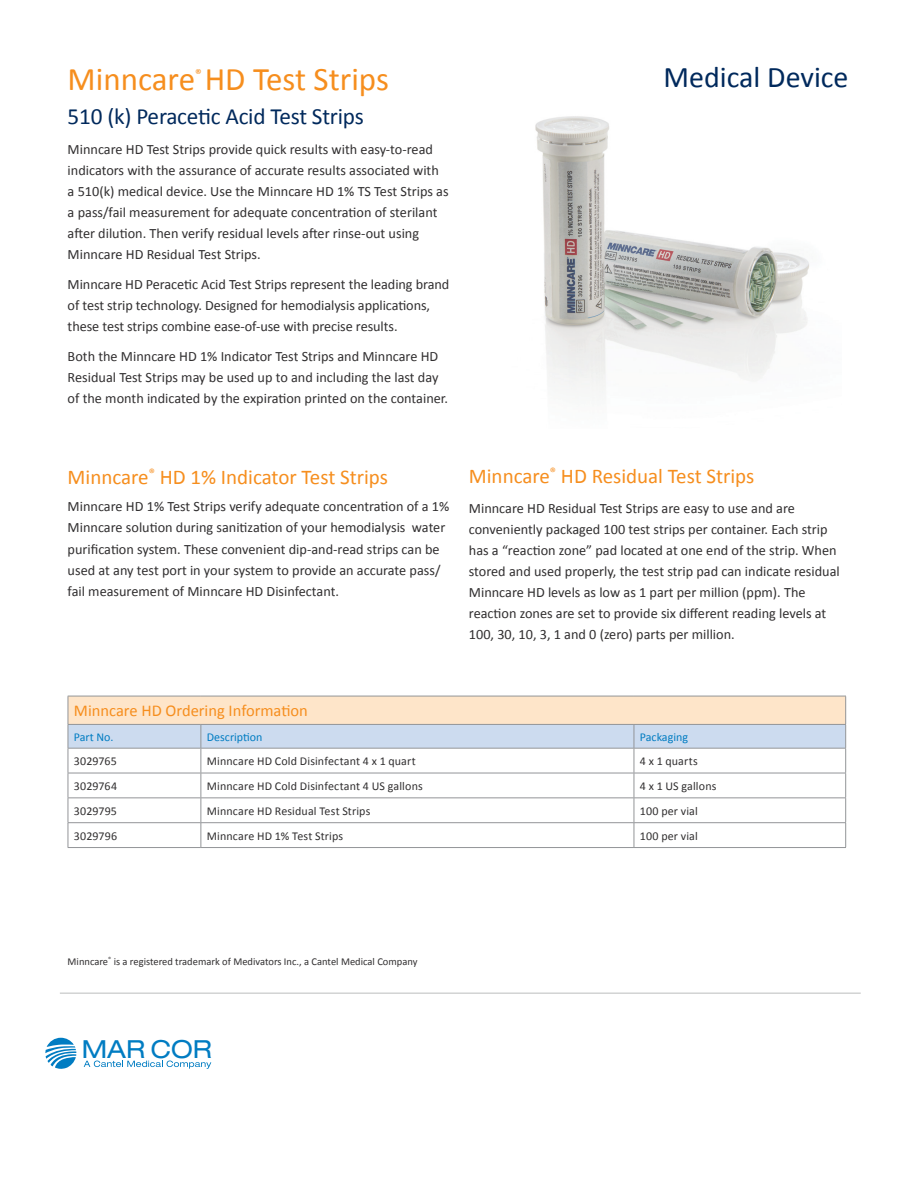
<style>
.page{position:relative;width:918px;height:1188px;background:#fff}
.page>*{position:absolute;margin:0;border:0;box-sizing:border-box;transform-origin:0 0}
.t1{font:33px "Calibri";color:#f68e1e}
.t2{font:30px "Calibri";color:#00295c}
.t3{font:expanded 24.9px "Helvetica Neue LT Std";color:#007cc2}
.t4{font:23.25px "Calibri";letter-spacing:-.01em;color:#00295c}
.t5{font:21px "Calibri";color:#f68e1e}
.t6{font:16.5px "Calibri";color:#f68e1e}
.t7{font:14.25px/21px "Calibri";color:#312f30}
.t8{font:13.05px "Calibri";color:#f68e1e}
.t9{font:12px "Calibri";letter-spacing:.01em;color:#312f30}
.t10{font:12px "Calibri";color:#007cc2}
.t11{font:10.5px "Calibri";color:#312f30}
</style>
<div class="page">
<svg style="left:68px;top:696px;width:778px;height:151px"></svg>
<hr style="left:68px;top:847px;width:133px;height:1px;background:#939598">
<hr style="left:201px;top:847px;width:433px;height:1px;background:#939598">
<hr style="left:634px;top:847px;width:212px;height:1px;background:#939598">
<svg style="left:45px;top:1038px;width:31px;height:31px"></svg>
<svg style="left:84px;top:1061px;width:127px;height:8px"></svg>
<hr style="left:60px;top:992px;width:801px;height:2px;background:#d2d3d3">
<img style="left:535px;top:116px;width:274px;height:280px">
<h1 class="t1" style="left:68px;top:58px;width:323px">Minncare HD Test Strips</h1>
<h2 class="t2" style="left:664px;top:58px;width:186px">Medical Device</h2>
<p class="t8" style="left:195px;top:65px;width:8px">®</p>
<h3 class="t4" style="left:68px;top:102px;width:298px">510 (k) Peracetic Acid Test Strips</h3>
<p class="t7" style="left:68px;top:139px;width:382px">Minncare HD Test Strips provide quick results with easy-to-read indicators with the assurance of accurate results associated with a 510(k) medical device. Use the Minncare HD 1% TS Test Strips as a pass/fail measurement for adequate concentration of sterilant after dilution. Then verify residual levels after rinse-out using Minncare HD Residual Test Strips.</p>
<p class="t7" style="left:68px;top:274px;width:383px">Minncare HD Peracetic Acid Test Strips represent the leading brand of test strip technology. Designed for hemodialysis applications, these test strips combine ease-of-use with precise results.</p>
<p class="t7" style="left:68px;top:346px;width:382px">Both the Minncare HD 1% Indicator Test Strips and Minncare HD<br>Residual Test Strips may be used up to and including the last day of the month indicated by the expiration printed on the container.</p>
<h3 class="t5" style="left:68px;top:464px;width:322px">Minncare<sup>®</sup> HD 1% Indicator Test Strips</h3>
<p class="t7" style="left:68px;top:496px;width:383px">Minncare HD 1% Test Strips verify adequate concentration of a 1% Minncare solution during sanitization of your hemodialysis water purification system. These convenient dip-and-read strips can be used at any test port in your system to provide an accurate pass/ fail measurement of Minncare HD Disinfectant.</p>
<h3 class="t5" style="left:469px;top:462px;width:287px">Minncare<sup>®</sup> HD Residual Test Strips</h3>
<p class="t7" style="left:469px;top:497px;width:372px">Minncare HD Residual Test Strips are easy to use and are conveniently packaged 100 test strips per container. Each strip has a “reaction zone” pad located at one end of the strip. When stored and used properly, the test strip pad can indicate residual Minncare HD levels as low as 1 part per million (ppm). The reaction zones are set to provide six different reading levels at 100, 30, 10, 3, 1 and 0 (zero) parts per million.</p>
<p class="t6" style="left:74px;top:701px;width:235px">Minncare HD Ordering Information</p>
<p class="t10" style="left:74px;top:729px;width:41px">Part No.</p>
<p class="t10" style="left:207px;top:729px;width:57px">Description</p>
<p class="t10" style="left:640px;top:729px;width:50px">Packaging</p>
<p class="t9" style="left:74px;top:754px;width:44px">3029765</p>
<p class="t9" style="left:207px;top:754px;width:210px">Minncare HD Cold Disinfectant 4 x 1 quart</p>
<p class="t9" style="left:640px;top:754px;width:59px">4 x 1 quarts</p>
<p class="t9" style="left:74px;top:778px;width:45px">3029764</p>
<p class="t9" style="left:207px;top:778px;width:217px">Minncare HD Cold Disinfectant 4 US gallons</p>
<p class="t9" style="left:640px;top:778px;width:78px">4 x 1 US gallons</p>
<p class="t9" style="left:74px;top:803px;width:45px">3029795</p>
<p class="t9" style="left:207px;top:803px;width:165px">Minncare HD Residual Test Strips</p>
<p class="t9" style="left:640px;top:803px;width:59px">100 per vial</p>
<p class="t9" style="left:74px;top:828px;width:45px">3029796</p>
<p class="t9" style="left:207px;top:828px;width:138px">Minncare HD 1% Test Strips</p>
<p class="t9" style="left:640px;top:828px;width:59px">100 per vial</p>
<p class="t11" style="left:68px;top:955px;width:351px">Minncare<sup>®</sup> is a registered trademark of Medivators Inc., a Cantel Medical Company</p>
<h3 class="t3" style="left:82px;top:1034px;width:131px">MAR COR</h3>
</div>
